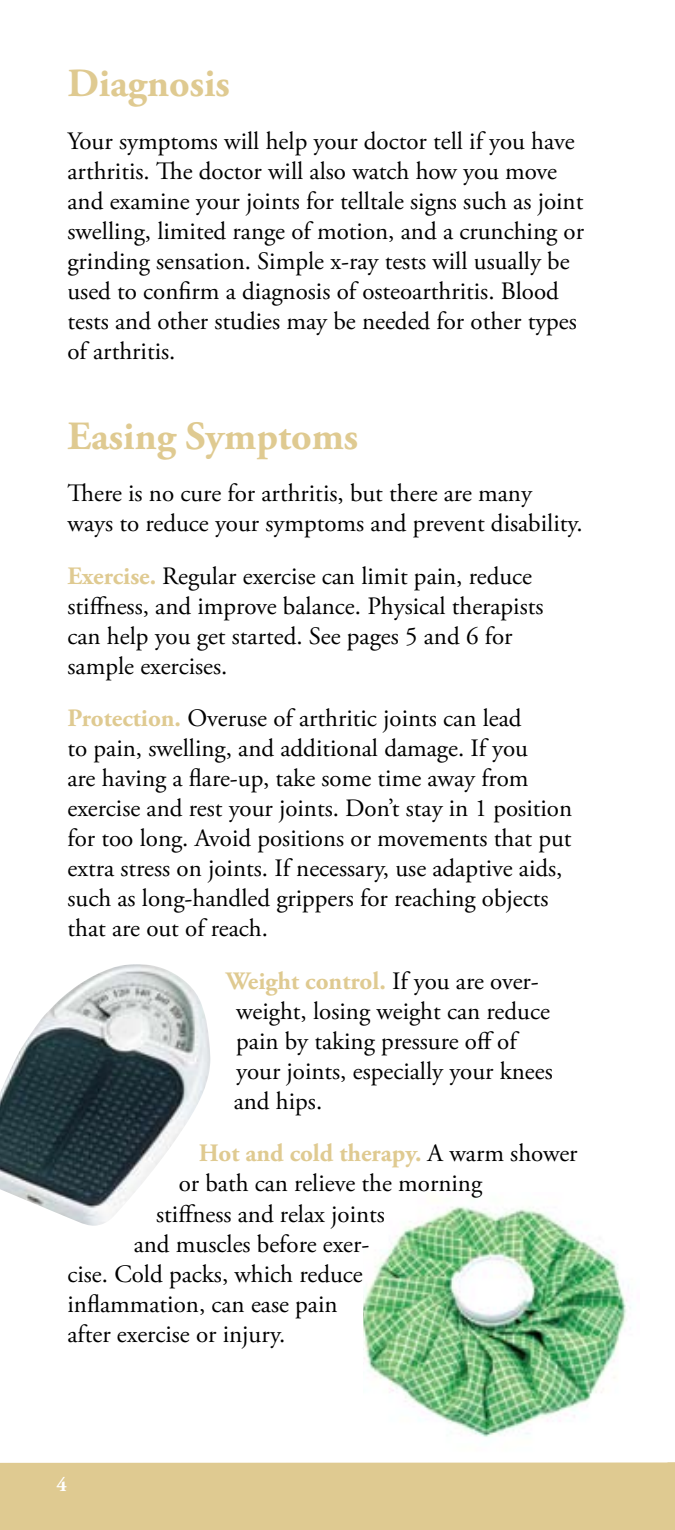
<style>
.page{position:relative;width:675px;height:1530px;background:#fff}
.page>*{position:absolute;margin:0;border:0;box-sizing:border-box;transform-origin:0 0}
.t1{font:700 40px "Adobe Garamond Pro";color:#dfca91}
.t2{font:25px/30px "Adobe Garamond Pro";color:#000}
.t3{font:700 25px "Adobe Garamond Pro";color:#dfca91}
.t4{font:700 20px "Adobe Garamond Pro";color:#fff}
.s1{font-weight:700;color:#dfca91}
.s2{font-weight:400;color:#000}
</style>
<div class="page">
<div style="left:0;top:1463px;width:675px;height:67px;background:#dfca91"></div>
<div style="left:668px;top:1462px;width:7px;height:68px;background:#dfca91"></div>
<img style="left:363px;top:1206px;width:268px;height:231px">
<img style="left:0;top:964px;width:210px;height:262px">
<h1 class="t1" style="left:68px;top:61px;width:164px">Diagnosis</h1>
<p class="t2" style="left:68px;top:127px;width:518px">Your symptoms will help your doctor tell if you have arthritis. The doctor will also watch how you move and examine your joints for telltale signs such as joint swelling, limited range of motion, and a crunching or grinding sensation. Simple x-ray tests will usually be used to confirm a diagnosis of osteoarthritis. Blood tests and other studies may be needed for other types of arthritis.</p>
<h1 class="t1" style="left:68px;top:413px;width:292px">Easing Symptoms</h1>
<p class="t2" style="left:68px;top:479px;width:517px">There is no cure for arthritis, but there are many ways to reduce your symptoms and prevent disability.</p>
<p class="t2" style="left:68px;top:562px;width:478px"><span class="s1">Exercise.</span> Regular exercise can limit pain, reduce stiffness, and improve balance. Physical therapists can help you get started. See pages 5 and 6 for sample exercises.</p>
<p class="t2" style="left:68px;top:704px;width:506px"><span class="s1">Protection.</span> Overuse of arthritic joints can lead<br>to pain, swelling, and additional damage. If you<br>are having a flare-up, take some time away from exercise and rest your joints. Don’t stay in 1 position for too long. Avoid positions or movements that put extra stress on joints. If necessary, use adaptive aids, such as long-handled grippers for reaching objects that are out of reach.</p>
<p class="t2" style="left:234px;top:967px;width:321px;text-indent:-8px"><span class="s1">Weight control.</span> If you are over&shy;weight, losing weight can reduce pain by taking pressure off of your joints, especially your knees and hips.</p>
<p class="t3" style="left:199px;top:1139px;width:380px">Hot and cold therapy. <span class="s2">A warm shower</span></p>
<p class="t2" style="left:179px;top:1169px;width:305px">or bath can relieve the morning</p>
<p class="t2" style="left:156px;top:1199px;width:230px">stiffness and relax joints</p>
<p class="t2" style="left:134px;top:1229px;width:237px">and muscles before exer-</p>
<p class="t2" style="left:67px;top:1259px;width:297px">cise. Cold packs, which reduce</p>
<p class="t2" style="left:67px;top:1289px;width:272px">inflammation, can ease pain</p>
<p class="t2" style="left:67px;top:1319px;width:219px">after exercise or injury.</p>
<p class="t4" style="left:57px;top:1473px;width:12px">4</p>
</div>
